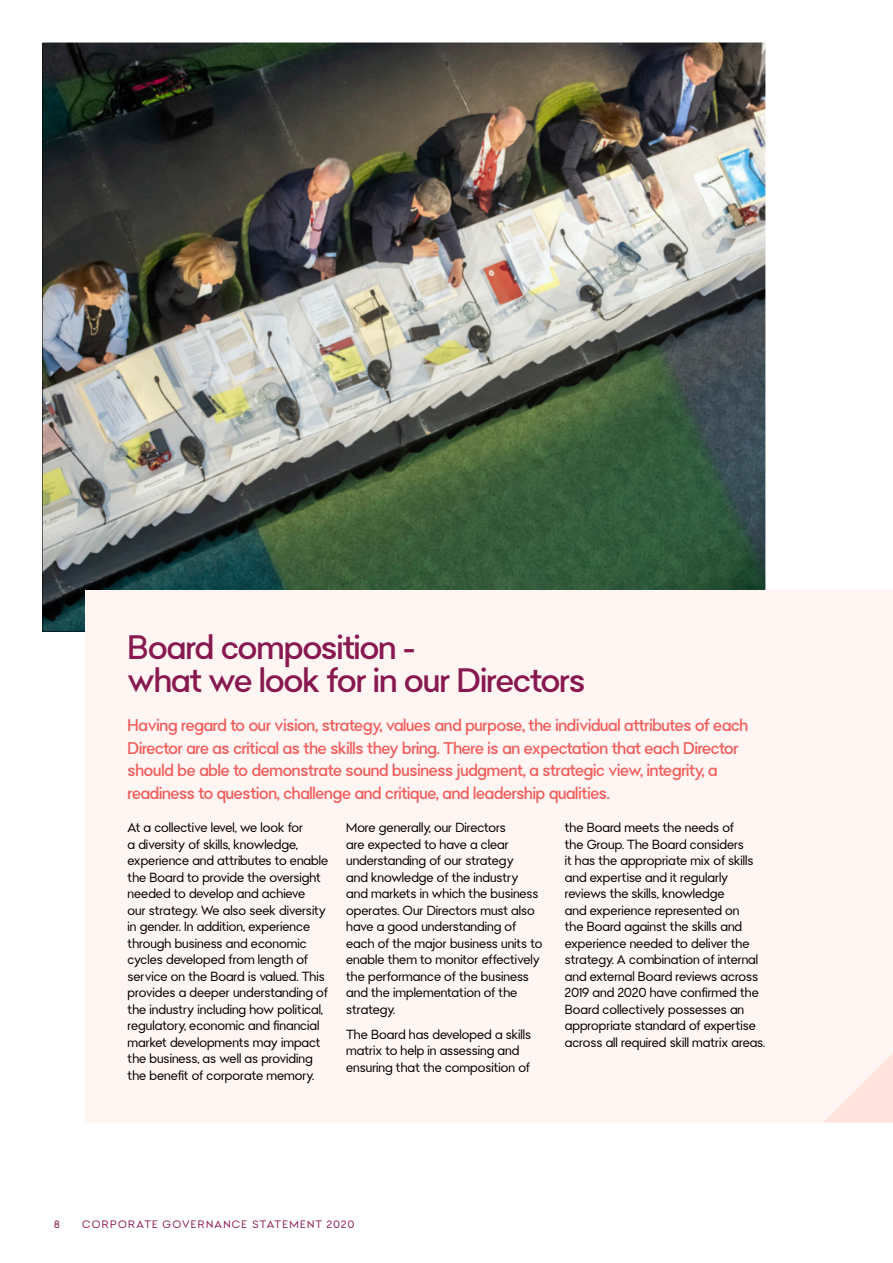
<style>
.page{position:relative;width:893px;height:1263px;background:#fff}
.page>*{position:absolute;margin:0;border:0;box-sizing:border-box;transform-origin:0 0}
.t1{font:500 33px/33px "Bendigo Sans";letter-spacing:-.02em;color:#871950}
.t2{font:500 16.5px/22.5px "Bendigo Sans";letter-spacing:-.01em;color:#f15d5b}
.t3{font:12.9px/16.5px "Bendigo Sans";color:#000}
.t4{font:10.5px "Bendigo Sans";letter-spacing:.125em;color:#871950}
</style>
<div class="page">
<img style="left:43px;top:43px;width:722px;height:588px">
<div style="left:85px;top:590px;width:808px;height:533px;background:#fff5f3"></div>
<svg style="left:824px;top:1054px;width:69px;height:69px"></svg>
<p class="t1" style="left:128px;top:630px;width:459px">Board composition -<br>what we look for in our Directors</p>
<p class="t2" style="left:128px;top:714px;width:622px">Having regard to our vision, strategy, values and purpose, the individual attributes of each Director are as critical as the skills they bring. There is an expectation that each Director should be able to demonstrate sound business judgment, a strategic view, integrity, a readiness to question, challenge and critique, and leadership qualities.</p>
<p class="t3" style="left:128px;top:819px;width:202px">At a collective level, we look for<br>a diversity of skills, knowledge, experience and attributes to enable the Board to provide the oversight needed to develop and achieve<br>our strategy. We also seek diversity in gender. In addition, experience through business and economic cycles developed from length of service on the Board is valued. This provides a deeper understanding of the industry including how political, regulatory, economic and financial market developments may impact the business, as well as providing the benefit of corporate memory.</p>
<p class="t3" style="left:346px;top:819px;width:198px">More generally, our Directors<br>are expected to have a clear understanding of our strategy<br>and knowledge of the industry and markets in which the business operates. Our Directors must also have a good understanding of each of the major business units to enable them to monitor effectively the performance of the business and the implementation of the strategy.</p>
<p class="t3" style="left:565px;top:819px;width:202px">the Board meets the needs of<br>the Group. The Board considers<br>it has the appropriate mix of skills and expertise and it regularly reviews the skills, knowledge<br>and experience represented on<br>the Board against the skills and experience needed to deliver the strategy. A combination of internal and external Board reviews across<br>2019 and 2020 have confirmed the<br>Board collectively possesses an appropriate standard of expertise across all required skill matrix areas.</p>
<p class="t3" style="left:346px;top:1026px;width:187px">The Board has developed a skills matrix to help in assessing and ensuring that the composition of</p>
<p class="t4" style="left:54px;top:1218px;width:7px">8</p>
<p class="t4" style="left:82px;top:1218px;width:274px">CORPORATE GOVERNANCE STATEMENT 2020</p>
</div>
